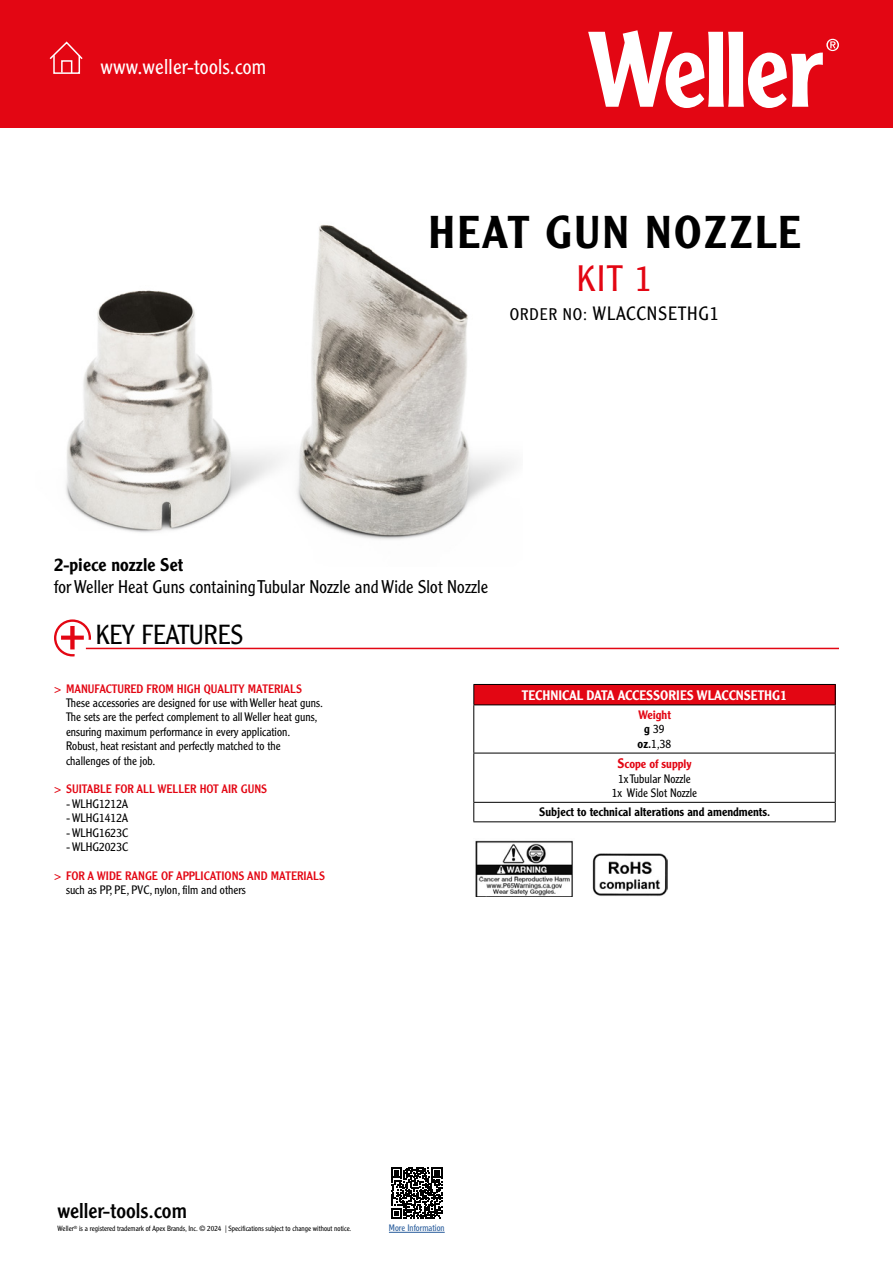
<style>
.page{position:relative;width:893px;height:1263px;background:#fff}
.page>*{position:absolute;margin:0;border:0;box-sizing:border-box;transform-origin:0 0}
.t1{font:500 45px "Clearface Gothic LT Std";letter-spacing:.05em;color:#000}
.t2{font:300 36px "Clearface Gothic LT Std";color:#e30613}
.t3{font:300 27px "Clearface Gothic LT Std";color:#000}
.t4{font:300 21px "Clearface Gothic LT Std";letter-spacing:.01em;color:#fff}
.t5{font:21px "Clearface Gothic LT Std";color:#000}
.t6{font:300 18.9px "Clearface Gothic LT Std";letter-spacing:.05em;color:#000}
.t7{font:300 18px "Clearface Gothic LT Std";letter-spacing:.005em;color:#000}
.t8{font:500 18px "Clearface Gothic LT Std";letter-spacing:.005em;color:#000}
.t9{font:500 13.5px "Clearface Gothic LT Std";color:#fff}
.t10{font:300 12px/14.4px "Clearface Gothic LT Std";color:#000;text-align:center}
.t11{font:12px "Clearface Gothic LT Std";color:#e30613}
.t12{font:500 12px "Clearface Gothic LT Std";color:#000}
.t13{font:500 12px/14.4px "Clearface Gothic LT Std";color:#e30613;text-align:center}
.t14{font:300 9.15px "Clearface Gothic LT Std";color:#275b9b}
.t15{font:300 7.35px "Clearface Gothic LT Std";color:#000}
.s1{font-size:16.5px}
.s2{color:#000}
.s3{font-weight:300;color:#000}
.s4{font-weight:500;font-size:13.5px;color:#e30613}
.s5{font-weight:500;color:#e30613}
</style>
<div class="page">
<img style="left:66px;top:224px;width:448px;height:316px">
<div style="left:0;top:0;width:893px;height:128px;background:#e30613"></div>
<svg style="left:588px;top:30px;width:251px;height:78px"></svg>
<svg style="left:49px;top:41px;width:34px;height:33px"></svg>
<div style="left:474px;top:684px;width:361px;height:21px;background:#e30613"></div>
<hr style="left:473px;top:684px;width:363px;height:1px;background:#000">
<svg style="left:473px;top:685px;width:1px;height:19px"></svg>
<svg style="left:835px;top:685px;width:1px;height:19px"></svg>
<hr style="left:473px;top:704px;width:363px;height:1px;background:#000">
<hr style="left:473px;top:705px;width:1px;height:48px;background:#000">
<hr style="left:835px;top:705px;width:1px;height:48px;background:#000">
<hr style="left:473px;top:753px;width:363px;height:1px;background:#000">
<hr style="left:473px;top:753px;width:1px;height:49px;background:#000">
<hr style="left:835px;top:753px;width:1px;height:49px;background:#000">
<hr style="left:473px;top:802px;width:363px;height:1px;background:#000">
<svg style="left:473px;top:803px;width:1px;height:18px"></svg>
<svg style="left:835px;top:803px;width:1px;height:18px"></svg>
<hr style="left:473px;top:821px;width:363px;height:1px;background:#000">
<svg style="left:54px;top:619px;width:37px;height:37px"></svg>
<hr style="left:86px;top:648px;width:753px;height:1px;background:#e30613">
<hr style="left:389px;top:1232px;width:56px;height:1px;background:#275b9b">
<svg style="left:391px;top:1167px;width:51px;height:51px"></svg>
<img style="left:592px;top:853px;width:75px;height:43px">
<img style="left:475px;top:840px;width:98px;height:57px">
<h3 class="t4" style="left:101px;top:54px;width:167px">www.weller-tools.com</h3>
<h1 class="t1" style="left:428px;top:204px;width:374px">HEAT GUN NOZZLE</h1>
<h2 class="t2" style="left:577px;top:257px;width:77px">KIT 1</h2>
<h3 class="t6" style="left:510px;top:302px;width:211px"><span class="s1">ORDER NO:</span> WLACCNSETHG1</h3>
<h3 class="t8" style="left:54px;top:553px;width:131px">2-piece nozzle Set</h3>
<h3 class="t7" style="left:54px;top:575px;width:436px">for Weller Heat Guns containing Tubular Nozzle and Wide Slot Nozzle</h3>
<h3 class="t3" style="left:96px;top:618px;width:149px">KEY FEATURES</h3>
<p class="t11" style="left:54px;top:681px;width:250px">&gt; MANUFACTURED FROM HIGH QUALITY MATERIALS</p>
<p class="t10" style="left:66px;top:696px;width:258px;text-align:left">These accessories are designed for use with Weller heat guns.<br>The sets are the perfect complement to all Weller heat guns, ensuring maximum performance in every application.<br>Robust, heat resistant and perfectly matched to the challenges of the job.</p>
<p class="t11" style="left:54px;top:782px;width:215px">&gt; SUITABLE FOR ALL WELLER HOT AIR GUNS</p>
<p class="t10" style="left:66px;top:796px;width:63px">- WLHG1212A</p>
<p class="t10" style="left:66px;top:811px;width:63px">- WLHG1412A</p>
<p class="t10" style="left:66px;top:825px;width:64px">- WLHG1623C</p>
<p class="t10" style="left:66px;top:840px;width:64px">- WLHG2023C</p>
<p class="t11" style="left:54px;top:868px;width:272px">&gt; FOR A WIDE RANGE OF APPLICATIONS AND MATERIALS</p>
<p class="t10" style="left:66px;top:883px;width:181px">such as PP, PE, PVC, nylon, film and others</p>
<p class="t9" style="left:522px;top:686px;width:267px">TECHNICAL DATA ACCESSORIES WLACCNSETHG1</p>
<p class="t13" style="left:638px;top:707px;width:35px">Weight <span class="s2">g</span> <span class="s3">39 </span><span class="s2">oz.</span><span class="s3">1,38</span></p>
<p class="t10" style="left:612px;top:757px;width:87px"><span class="s4">S</span><span class="s5">cope of supply<br></span>1x Tubular Nozzle<br>1x Wide Slot Nozzle</p>
<p class="t12" style="left:539px;top:805px;width:232px">Subject to technical alterations and amendments.</p>
<h3 class="t5" style="left:58px;top:1197px;width:131px">weller-tools.com</h3>
<p class="t15" style="left:58px;top:1224px;width:295px">Weller<sup>®</sup> is a registered trademark of Apex Brands, Inc. © 2024 | Specifications subject to change without notice.</p>
<p class="t14" style="left:389px;top:1222px;width:57px">More Information</p>
</div>
